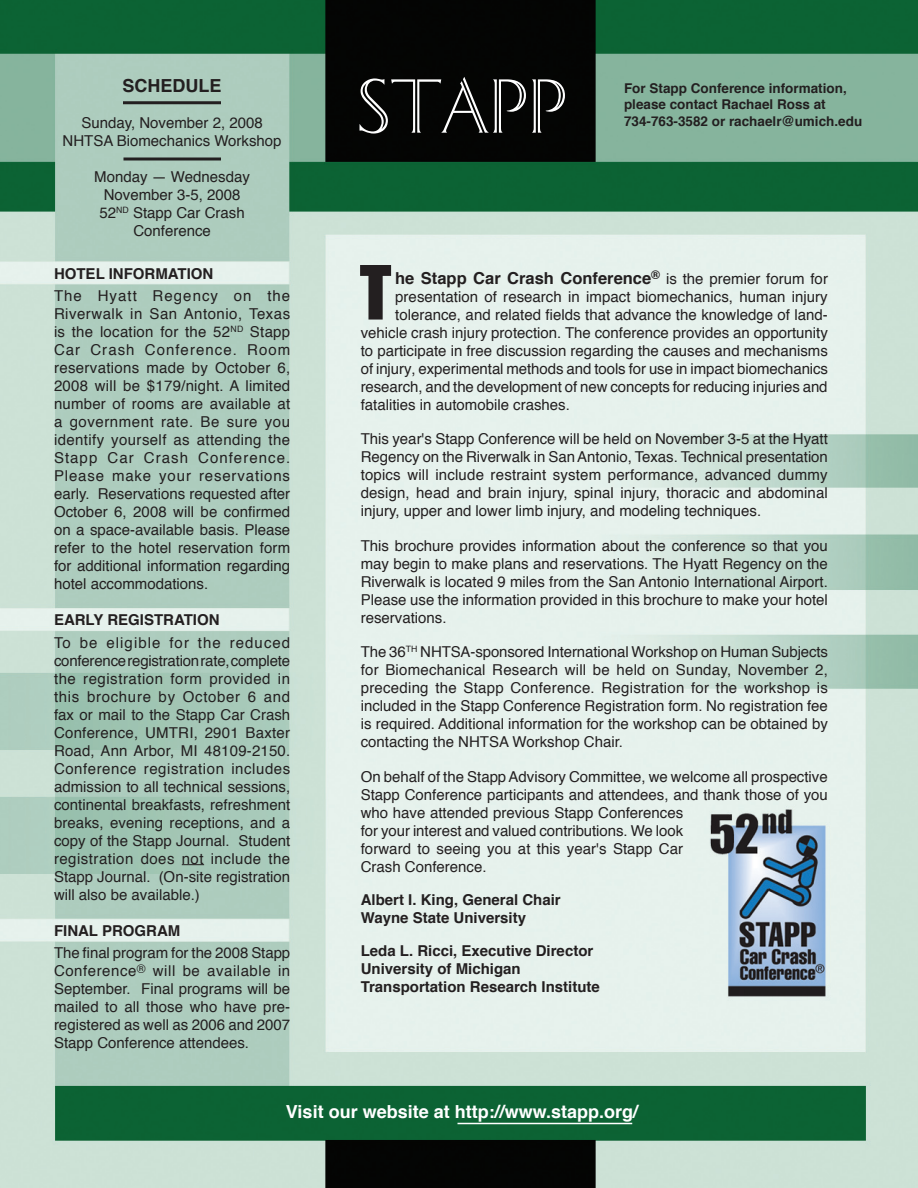
<style>
.page{position:relative;width:918px;height:1188px;background:#fff}
.page>*{position:absolute;margin:0;border:0;box-sizing:border-box;transform-origin:0 0}
.t1{font:78px "Delphian";color:#fff}
.t2{font:69px "Impact";color:#231f20}
.t3{font:700 18px "Helvetica";color:#fff}
.t4{font:700 18px "Helvetica";color:#231f20}
.t5{font:700 16.5px "Helvetica";color:#231f20}
.t6{font:15px/18px "Helvetica";color:#231f20;text-align:justify}
.t7{font:700 15px/18px "Helvetica";color:#231f20}
.t8{font:700 13.5px/16.5px "Helvetica";color:#231f20}
.s1{font-weight:400;font-size:15px}
</style>
<div class="page">
<img style="left:0;top:0;width:918px;height:1188px">
<hr style="left:123px;top:101px;width:98px;height:3px;background:#231f20">
<hr style="left:123px;top:158px;width:98px;height:2px;background:#231f20">
<svg style="left:182px;top:864px;width:22px;height:1px"></svg>
<hr style="left:458px;top:1123px;width:174px;height:1px;background:#fff">
<p class="t4" style="left:123px;top:70px;width:100px">SCHEDULE</p>
<p class="t6" style="left:81px;top:114px;width:183px">Sunday, November 2, 2008</p>
<p class="t6" style="left:63px;top:132px;width:220px">NHTSA Biomechanics Workshop</p>
<p class="t6" style="left:94px;top:168px;width:157px">Monday — Wednesday</p>
<p class="t6" style="left:104px;top:186px;width:138px">November 3-5, 2008</p>
<p class="t6" style="left:100px;top:204px;width:147px">52<sup>ND</sup> Stapp Car Crash</p>
<p class="t6" style="left:133px;top:222px;width:79px">Conference</p>
<p class="t7" style="left:54px;top:263px;width:161px">HOTEL INFORMATION</p>
<p class="t6" style="left:54px;top:286px;width:238px">The Hyatt Regency on the Riverwalk in San Antonio, Texas is the location for the 52<sup>ND</sup> Stapp Car Crash Conference. Room reservations made by October 6, 2008 will be $179/night. A limited number of rooms are available at a government rate. Be sure you identify yourself as attending the Stapp Car Crash Conference.<br>Please make your reservations early. Reservations requested after October 6, 2008 will be confirmed on a space-available basis. Please refer to the hotel reservation form for additional information regarding hotel accommodations.</p>
<p class="t7" style="left:54px;top:610px;width:167px">EARLY REGISTRATION</p>
<p class="t6" style="left:54px;top:633px;width:238px">To be eligible for the reduced conference registration rate, complete the registration form provided in this brochure by October 6 and fax or mail to the Stapp Car Crash Conference, UMTRI, 2901 Baxter Road, Ann Arbor, MI 48109-2150.<br>Conference registration includes admission to all technical sessions, continental breakfasts, refreshment breaks, evening receptions, and a copy of the Stapp Journal. Student registration does not include the Stapp Journal. (On-site registration will also be available.)</p>
<p class="t7" style="left:54px;top:920px;width:128px">FINAL PROGRAM</p>
<p class="t6" style="left:54px;top:943px;width:238px">The final program for the 2008 Stapp Conference<sup>®</sup> will be available in September. Final programs will be mailed to all those who have pre&shy;registered as well as 2006 and 2007<br>Stapp Conference attendees.</p>
<p class="t1" style="left:356px;top:64px;width:212px">STAPP</p>
<p class="t8" style="left:624px;top:79px;width:224px">For Stapp Conference information, please contact Rachael Ross at</p>
<p class="t8" style="left:624px;top:112px;width:240px">734-763-3582 or rachaelr@umich.edu</p>
<p class="t2" style="left:360px;top:250px;width:33px">T</p>
<p class="t5" style="left:395px;top:263px;width:434px">he Stapp Car Crash Conference<sup>®</sup> <span class="s1">is the premier forum for</span></p>
<p class="t6" style="left:395px;top:287px;width:434px">presentation of research in impact biomechanics, human injury</p>
<p class="t6" style="left:395px;top:305px;width:434px">tolerance, and related fields that advance the knowledge of land-</p>
<p class="t6" style="left:361px;top:323px;width:469px">vehicle crash injury protection. The conference provides an opportunity</p>
<p class="t6" style="left:361px;top:341px;width:469px">to participate in free discussion regarding the causes and mechanisms</p>
<p class="t6" style="left:361px;top:359px;width:469px">of injury, experimental methods and tools for use in impact biomechanics</p>
<p class="t6" style="left:361px;top:377px;width:468px">research, and the development of new concepts for reducing injuries and</p>
<p class="t6" style="left:361px;top:395px;width:211px">fatalities in automobile crashes.</p>
<p class="t6" style="left:361px;top:429px;width:469px">This year's Stapp Conference will be held on November 3-5 at the Hyatt Regency on the Riverwalk in San Antonio, Texas. Technical presentation topics will include restraint system performance, advanced dummy design, head and brain injury, spinal injury, thoracic and abdominal injury, upper and lower limb injury, and modeling techniques.</p>
<p class="t6" style="left:361px;top:536px;width:469px">This brochure provides information about the conference so that you may begin to make plans and reservations. The Hyatt Regency on the Riverwalk is located 9 miles from the San Antonio International Airport.<br>Please use the information provided in this brochure to make your hotel reservations.</p>
<p class="t6" style="left:361px;top:642px;width:469px">The 36<sup>TH</sup> NHTSA-sponsored International Workshop on Human Subjects for Biomechanical Research will be held on Sunday, November 2, preceding the Stapp Conference. Registration for the workshop is included in the Stapp Conference Registration form. No registration fee is required. Additional information for the workshop can be obtained by contacting the NHTSA Workshop Chair.</p>
<p class="t6" style="left:361px;top:767px;width:469px;text-align:left">On behalf of the Stapp Advisory Committee, we welcome all prospective Stapp Conference participants and attendees, and thank those of you who have attended previous Stapp Conferences<br>for your interest and valued contributions. We look<br>forward to seeing you at this year's Stapp Car<br>Crash Conference.</p>
<p class="t7" style="left:361px;top:890px;width:202px">Albert I. King, General Chair</p>
<p class="t7" style="left:361px;top:908px;width:167px">Wayne State University</p>
<p class="t7" style="left:361px;top:941px;width:234px">Leda L. Ricci, Executive Director</p>
<p class="t7" style="left:361px;top:959px;width:241px">University of Michigan<br>Transportation Research Institute</p>
<p class="t2" style="left:382px;top:261px;width:33px">T</p>
<p class="t3" style="left:286px;top:1095px;width:354px">Visit our website at http://www.stapp.org/</p>
</div>
